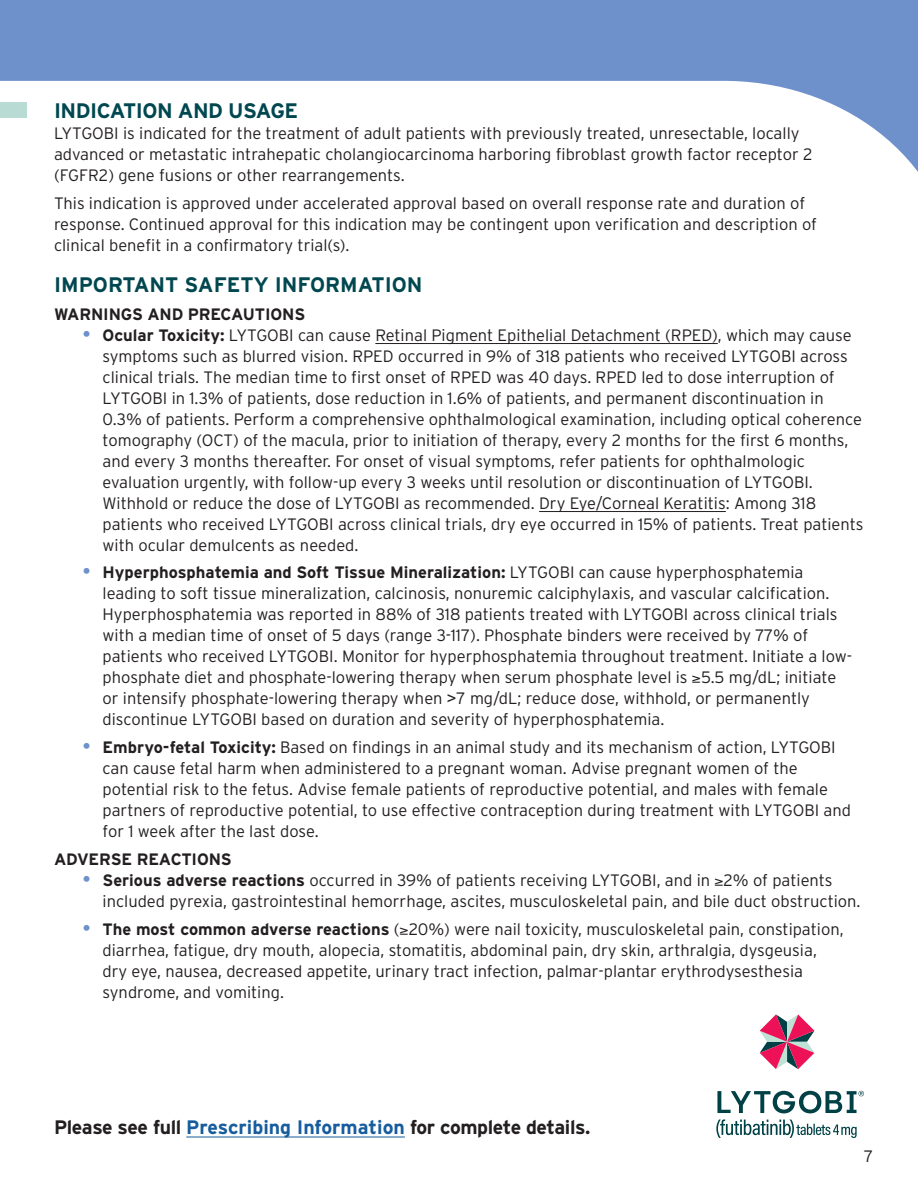
<style>
.page{position:relative;width:918px;height:1188px;background:#fff}
.page>*{position:absolute;margin:0;border:0;box-sizing:border-box;transform-origin:0 0}
.t1{font:700 21px "Interstate";color:#004750}
.t2{font:700 21px "Interstate";letter-spacing:-.025em;color:#004750}
.t3{font:700 19.5px "Interstate";letter-spacing:-.02em;color:#231f20}
.Body{font:300 16.5px/21px "Interstate";color:#231f20}
.t4{font:700 16.5px "Interstate";letter-spacing:-.01em;color:#231f20}
.s1{font-weight:400;font-size:19.5px;color:#6e91cb}
.s2{font-weight:700}
.s3{font-family:"Arial";font-weight:400}
.s4{color:#175d9e}
</style>
<div class="page">
<svg style="left:716px;top:1091px;width:148px;height:47px"></svg>
<svg style="left:760px;top:1014px;width:54px;height:55px"></svg>
<svg style="left:0;top:0;width:918px;height:172px;fill:#6e91cb"></svg>
<hr style="left:375px;top:343px;width:343px;height:1px;background:#231f20">
<hr style="left:539px;top:511px;width:187px;height:1px;background:#231f20">
<div style="left:0;top:103px;width:27px;height:15px;background:#b8dbd3"></div>
<hr style="left:186px;top:1137px;width:219px;height:1px;background:#175d9e">
<p class="t2" style="left:54px;top:99px;width:246px">INDICATION AND USAGE</p>
<p class="Body" style="left:54px;top:122px;width:760px">LYTGOBI is indicated for the treatment of adult patients with previously treated, unresectable, locally advanced or metastatic intrahepatic cholangiocarcinoma harboring fibroblast growth factor receptor 2 (FGFR2) gene fusions or other rearrangements.</p>
<p class="Body" style="left:54px;top:192px;width:764px">This indication is approved under accelerated approval based on overall response rate and duration of response. Continued approval for this indication may be contingent upon verification and description of clinical benefit in a confirmatory trial(s).</p>
<p class="t1" style="left:54px;top:273px;width:370px">IMPORTANT SAFETY INFORMATION</p>
<p class="t4" style="left:54px;top:305px;width:253px">WARNINGS AND PRECAUTIONS</p>
<p class="Body" style="left:103px;top:324px;width:762px;text-indent:-20px"><span class="s1">•</span> <span class="s2">Ocular Toxicity:</span> LYTGOBI can cause Retinal Pigment Epithelial Detachment (RPED), which may cause symptoms such as blurred vision. RPED occurred in 9% of 318 patients who received LYTGOBI across clinical trials. The median time to first onset of RPED was 40 days. RPED led to dose interruption of LYTGOBI in 1.3% of patients, dose reduction in 1.6% of patients, and permanent discontinuation in 0.3% of patients. Perform a comprehensive ophthalmological examination, including optical coherence tomography (OCT) of the macula, prior to initiation of therapy, every 2 months for the first 6 months, and every 3 months thereafter. For onset of visual symptoms, refer patients for ophthalmologic evaluation urgently, with follow-up every 3 weeks until resolution or discontinuation of LYTGOBI.<br>Withhold or reduce the dose of LYTGOBI as recommended. Dry Eye/Corneal Keratitis: Among 318 patients who received LYTGOBI across clinical trials, dry eye occurred in 15% of patients. Treat patients with ocular demulcents as needed.</p>
<p class="Body" style="left:103px;top:562px;width:751px;text-indent:-20px"><span class="s1">•</span> <span class="s2">Hyperphosphatemia and Soft Tissue Mineralization:</span> LYTGOBI can cause hyperphosphatemia leading to soft tissue mineralization, calcinosis, nonuremic calciphylaxis, and vascular calcification.<br>Hyperphosphatemia was reported in 88% of 318 patients treated with LYTGOBI across clinical trials with a median time of onset of 5 days (range 3-117). Phosphate binders were received by 77% of patients who received LYTGOBI. Monitor for hyperphosphatemia throughout treatment. Initiate a low&shy;phosphate diet and phosphate-lowering therapy when serum phosphate level is ≥5.5 mg/dL; initiate or intensify phosphate-lowering therapy when <span class="s3">&gt;</span>7 mg/dL; reduce dose, withhold, or permanently discontinue LYTGOBI based on duration and severity of hyperphosphatemia.</p>
<p class="Body" style="left:103px;top:737px;width:750px;text-indent:-20px"><span class="s1">•</span> <span class="s2">Embryo-fetal Toxicity:</span> Based on findings in an animal study and its mechanism of action, LYTGOBI can cause fetal harm when administered to a pregnant woman. Advise pregnant women of the potential risk to the fetus. Advise female patients of reproductive potential, and males with female partners of reproductive potential, to use effective contraception during treatment with LYTGOBI and for 1 week after the last dose.</p>
<p class="t4" style="left:54px;top:850px;width:179px">ADVERSE REACTIONS</p>
<p class="Body" style="left:103px;top:869px;width:760px;text-indent:-20px"><span class="s1">•</span> <span class="s2">Serious adverse reactions</span> occurred in 39% of patients receiving LYTGOBI, and in ≥2% of patients included pyrexia, gastrointestinal hemorrhage, ascites, musculoskeletal pain, and bile duct obstruction.</p>
<p class="Body" style="left:103px;top:918px;width:743px;text-indent:-20px"><span class="s1">•</span> <span class="s2">The most common adverse reactions</span> (≥20%) were nail toxicity, musculoskeletal pain, constipation, diarrhea, fatigue, dry mouth, alopecia, stomatitis, abdominal pain, dry skin, arthralgia, dysgeusia, dry eye, nausea, decreased appetite, urinary tract infection, palmar-plantar erythrodysesthesia syndrome, and vomiting.</p>
<p class="t3" style="left:54px;top:1116px;width:538px">Please see full <span class="s4">Prescribing Information</span> for complete details.</p>
<p class="Body" style="left:864px;top:1146px;width:11px">7</p>
</div>
